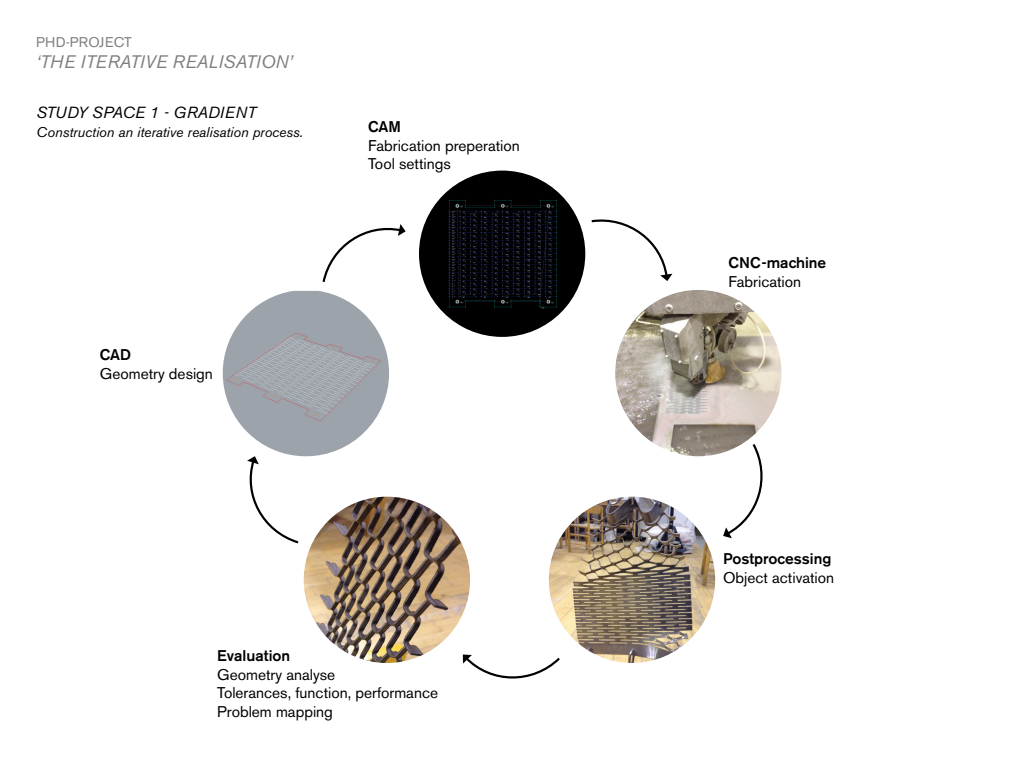
<style>
.page{position:relative;width:1024px;height:768px;background:#fff}
.page>*{position:absolute;margin:0;border:0;box-sizing:border-box;transform-origin:0 0}
.t1{font:italic 18px "Akzidenz Grotesk BE";color:#808080}
.t2{font:italic 16px "Akzidenz Grotesk BE";color:#000}
.t3{font:15.4px "Akzidenz Grotesk BE";color:#000}
.t4{font:500 15.4px "Akzidenz Grotesk BE";color:#000}
.t5{font:italic 14px "Akzidenz Grotesk BE";color:#000}
.t6{font:14px "Akzidenz Grotesk BE";letter-spacing:.02em;color:#808080}
</style>
<div class="page">
<img style="left:419px;top:171px;width:166px;height:166px;border-radius:83px">
<img style="left:549px;top:497px;width:166px;height:166px;border-radius:83px">
<img style="left:304px;top:497px;width:166px;height:166px;border-radius:83px">
<svg style="left:322px;top:224px;width:84px;height:58px"></svg>
<svg style="left:463px;top:655px;width:97px;height:24px"></svg>
<img style="left:615px;top:290px;width:167px;height:166px;border-radius:83px">
<img style="left:223px;top:291px;width:166px;height:165px">
<svg style="left:591px;top:219px;width:81px;height:62px"></svg>
<svg style="left:723px;top:442px;width:40px;height:96px"></svg>
<svg style="left:247px;top:456px;width:52px;height:88px"></svg>
<p class="t6" style="left:36px;top:33px;width:97px">PHD-PROJECT</p>
<p class="t1" style="left:36px;top:51px;width:258px">‘THE ITERATIVE REALISATION’</p>
<p class="t2" style="left:36px;top:103px;width:221px">STUDY SPACE 1 - GRADIENT</p>
<p class="t5" style="left:36px;top:124px;width:268px">Construction an iterative realisation process.</p>
<p class="t4" style="left:368px;top:117px;width:34px">CAM</p>
<p class="t3" style="left:368px;top:136px;width:153px">Fabrication preperation</p>
<p class="t3" style="left:368px;top:155px;width:84px">Tool settings</p>
<p class="t4" style="left:100px;top:346px;width:33px">CAD</p>
<p class="t3" style="left:100px;top:364px;width:115px">Geometry design</p>
<p class="t4" style="left:217px;top:646px;width:74px">Evaluation</p>
<p class="t3" style="left:217px;top:665px;width:119px">Geometry analyse</p>
<p class="t3" style="left:217px;top:684px;width:222px">Tolerances, function, performance</p>
<p class="t3" style="left:217px;top:702px;width:117px">Problem mapping</p>
<p class="t4" style="left:729px;top:254px;width:99px">CNC-machine</p>
<p class="t3" style="left:729px;top:272px;width:74px">Fabrication</p>
<p class="t4" style="left:723px;top:549px;width:110px">Postprocessing</p>
<p class="t3" style="left:723px;top:568px;width:113px">Object activation</p>
</div>
